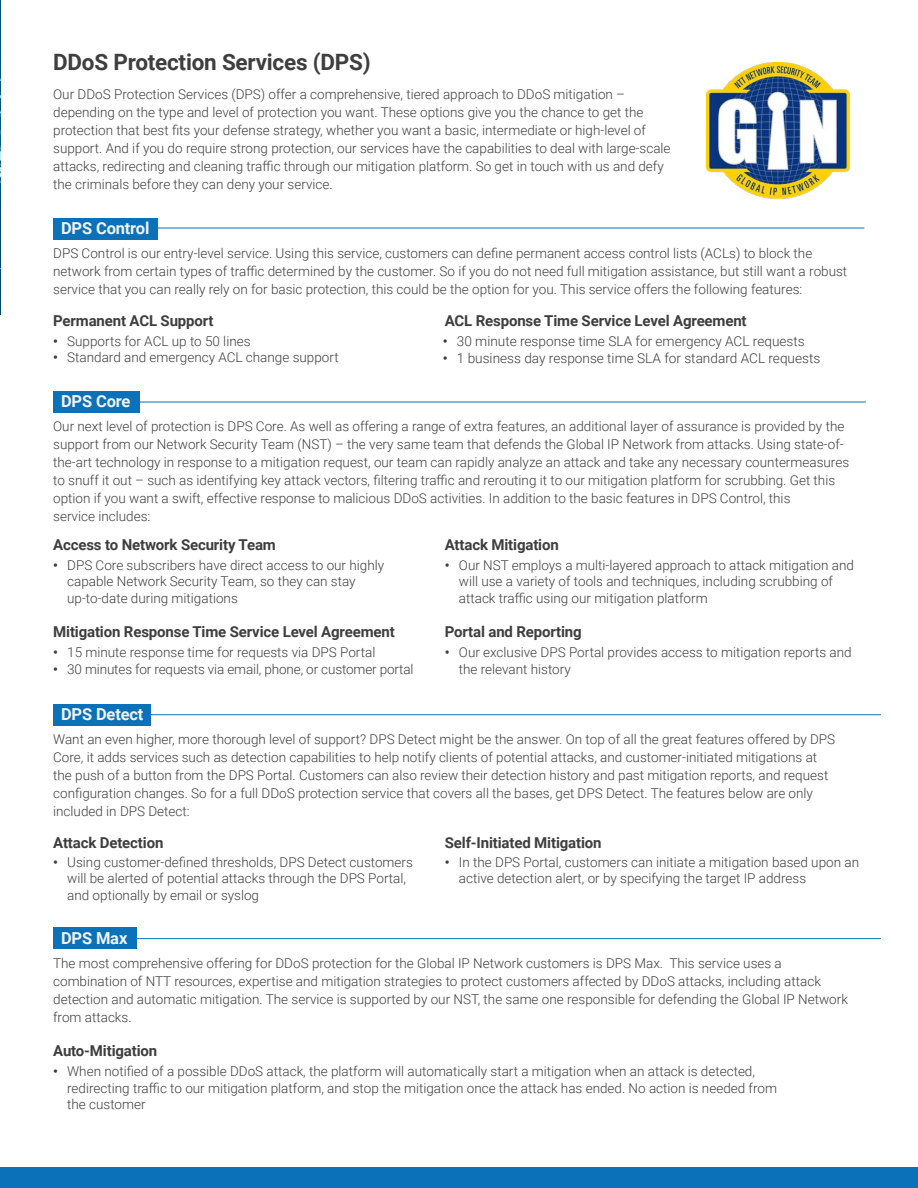
<style>
.page{position:relative;width:918px;height:1188px;background:#fff}
.page>*{position:absolute;margin:0;border:0;box-sizing:border-box;transform-origin:0 0}
.t1{font:700 22.5px "Roboto";letter-spacing:-.01em;color:#3e3e3f}
.t2{font:700 16.5px "Roboto";letter-spacing:-.01em;color:#f2f3f4}
.t3{font:700 15px "Roboto";letter-spacing:-.01em;color:#3e3e3f}
.t4{font:300 13.65px "Roboto";color:#3e3e3f}
.t5{font:300 13.5px/18px "Roboto";color:#3e3e3f}
.s1{font-weight:700}
</style>
<div class="page">
<hr style="left:144px;top:714px;width:737px;height:1px;background:#0b72ba">
<hr style="left:129px;top:402px;width:737px;height:1px;background:#0b72ba">
<hr style="left:148px;top:228px;width:716px;height:1px;background:#0b72ba">
<div style="left:53px;top:218px;width:105px;height:22px;background:#0b72ba"></div>
<div style="left:53px;top:392px;width:87px;height:21px;background:#0b72ba"></div>
<div style="left:53px;top:704px;width:98px;height:21px;background:#0b72ba"></div>
<div style="left:53px;top:927px;width:83px;height:22px;background:#0b72ba"></div>
<img style="left:0;top:0;width:1px;height:314px">
<div style="left:0;top:1168px;width:918px;height:20px;background:#0b72ba"></div>
<hr style="left:126px;top:938px;width:755px;height:1px;background:#0b72ba">
<img style="left:706px;top:63px;width:144px;height:137px">
<p class="t1" style="left:53px;top:46px;width:319px">DDoS Protection Services (DPS)</p>
<p class="t5" style="left:53px;top:85px;width:619px">Our DDoS Protection Services (DPS) offer a comprehensive, tiered approach to DDoS mitigation – depending on the type and level of protection you want. These options give you the chance to get the protection that best fits your defense strategy, whether you want a basic, intermediate or high-level of support. And if you do require strong protection, our services have the capabilities to deal with large-scale attacks, redirecting and cleaning traffic through our mitigation platform. So get in touch with us and defy the criminals before they can deny your service.</p>
<p class="t2" style="left:61px;top:217px;width:90px">DPS Control</p>
<p class="t5" style="left:53px;top:244px;width:796px">DPS Control is our entry-level service. Using this service, customers can define permanent access control lists (ACLs) to block the network from certain types of traffic determined by the customer. So if you do not need full mitigation assistance, but still want a robust service that you can really rely on for basic protection, this could be the option for you. This service offers the following features:</p>
<p class="t3" style="left:53px;top:310px;width:162px">Permanent ACL Support</p>
<p class="t5" style="left:53px;top:331px;width:199px"><span class="s1">•</span> Supports for ACL up to 50 lines</p>
<p class="t5" style="left:53px;top:348px;width:287px"><span class="s1">•</span> Standard and emergency ACL change support</p>
<p class="t3" style="left:445px;top:310px;width:303px">ACL Response Time Service Level Agreement</p>
<p class="t4" style="left:443px;top:331px;width:363px"><span class="s1">•</span> 30 minute response time SLA for emergency ACL requests</p>
<p class="t4" style="left:443px;top:348px;width:379px"><span class="s1">•</span> 1 business day response time SLA for standard ACL requests</p>
<p class="t2" style="left:61px;top:390px;width:71px">DPS Core</p>
<p class="t5" style="left:53px;top:417px;width:798px">Our next level of protection is DPS Core. As well as offering a range of extra features, an additional layer of assurance is provided by the support from our Network Security Team (NST) – the very same team that defends the Global IP Network from attacks. Using state-of&shy;the-art technology in response to a mitigation request, our team can rapidly analyze an attack and take any necessary countermeasures to snuff it out – such as identifying key attack vectors, filtering traffic and rerouting it to our mitigation platform for scrubbing. Get this option if you want a swift, effective response to malicious DDoS activities. In addition to the basic features in DPS Control, this</p>
<p class="t5" style="left:53px;top:507px;width:99px">service includes:</p>
<p class="t3" style="left:53px;top:534px;width:224px">Access to Network Security Team</p>
<p class="t3" style="left:445px;top:534px;width:115px">Attack Mitigation</p>
<p class="t5" style="left:67px;top:556px;width:319px;line-height:16.5px;text-indent:-14px"><span class="s1">•</span> DPS Core subscribers have direct access to our highly capable Network Security Team, so they can stay up-to-date during mitigations</p>
<p class="t5" style="left:459px;top:556px;width:397px;line-height:16.5px;text-indent:-14px"><span class="s1">•</span> Our NST employs a multi-layered approach to attack mitigation and will use a variety of tools and techniques, including scrubbing of attack traffic using our mitigation platform</p>
<p class="t3" style="left:53px;top:621px;width:343px">Mitigation Response Time Service Level Agreement</p>
<p class="t3" style="left:445px;top:621px;width:138px">Portal and Reporting</p>
<p class="t5" style="left:53px;top:643px;width:324px"><span class="s1">•</span> 15 minute response time for requests via DPS Portal</p>
<p class="t5" style="left:53px;top:659px;width:362px"><span class="s1">•</span> 30 minutes for requests via email, phone, or customer portal</p>
<p class="t5" style="left:459px;top:644px;width:394px;line-height:16.5px;text-indent:-14px"><span class="s1">•</span> Our exclusive DPS Portal provides access to mitigation reports and the relevant history</p>
<p class="t2" style="left:61px;top:703px;width:84px">DPS Detect</p>
<p class="t5" style="left:53px;top:730px;width:784px">Want an even higher, more thorough level of support? DPS Detect might be the answer. On top of all the great features offered by DPS</p>
<p class="t5" style="left:53px;top:748px;width:777px">Core, it adds services such as detection capabilities to help notify clients of potential attacks, and customer-initiated mitigations at the push of a button from the DPS Portal. Customers can also review their detection history and past mitigation reports, and request configuration changes. So for a full DDoS protection service that covers all the bases, get DPS Detect. The features below are only included in DPS Detect:</p>
<p class="t3" style="left:53px;top:832px;width:112px">Attack Detection</p>
<p class="t5" style="left:67px;top:853px;width:347px;line-height:16.5px;text-indent:-14px"><span class="s1">•</span> Using customer-defined thresholds, DPS Detect customers will be alerted of potential attacks through the DPS Portal, and optionally by email or syslog</p>
<p class="t3" style="left:445px;top:832px;width:158px">Self-Initiated Mitigation</p>
<p class="t5" style="left:459px;top:853px;width:402px;line-height:16.5px;text-indent:-14px"><span class="s1">•</span> In the DPS Portal, customers can initiate a mitigation based upon an active detection alert, or by specifying the target IP address</p>
<p class="t2" style="left:61px;top:926px;width:68px">DPS Max</p>
<p class="t5" style="left:53px;top:953px;width:796px">The most comprehensive offering for DDoS protection for the Global IP Network customers is DPS Max. This service uses a combination of NTT resources, expertise and mitigation strategies to protect customers affected by DDoS attacks, including attack detection and automatic mitigation. The service is supported by our NST, the same one responsible for defending the Global IP Network from attacks.</p>
<p class="t3" style="left:53px;top:1041px;width:106px">Auto-Mitigation</p>
<p class="t5" style="left:67px;top:1063px;width:711px;line-height:16.5px;text-indent:-14px"><span class="s1">•</span> When notified of a possible DDoS attack, the platform will automatically start a mitigation when an attack is detected, redirecting traffic to our mitigation platform, and stop the mitigation once the attack has ended. No action is needed from the customer</p>
</div>
